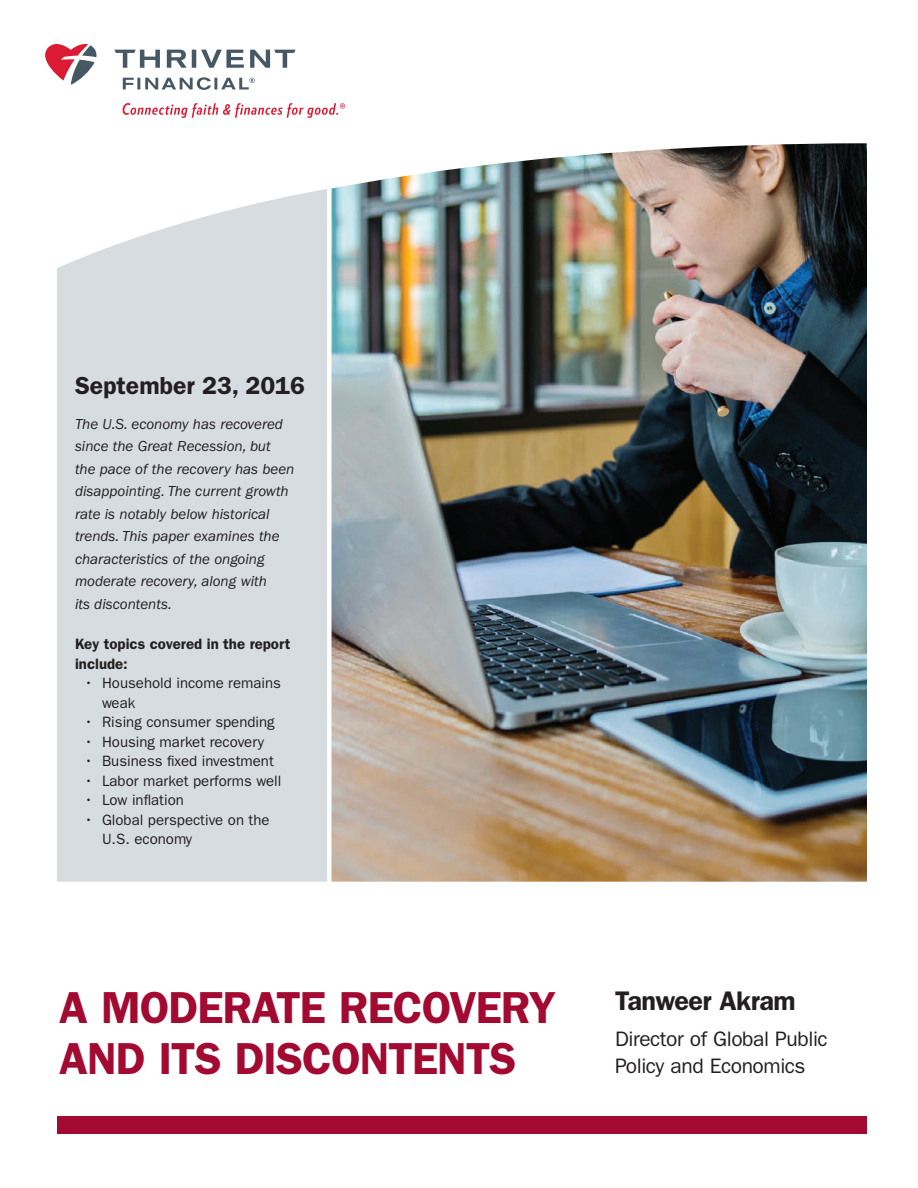
<style>
.page{position:relative;width:918px;height:1188px;background:#fff}
.page>*{position:absolute;margin:0;border:0;box-sizing:border-box;transform-origin:0 0}
.t1{font:600 45px/51px "ITC Franklin Gothic Std";letter-spacing:-.02em;color:#a30a32}
.t2{font:600 27px "ITC Franklin Gothic Std";letter-spacing:-.02em;color:#231f20}
.t3{font:600 24.75px "ITC Franklin Gothic Std";color:#231f20}
.t4{font:21px/27px "ITC Franklin Gothic Std";letter-spacing:-.02em;color:#231f20}
.t5{font:italic 15px/22.5px "ITC Franklin Gothic Std";color:#231f20}
.t6{font:15px/19.5px "ITC Franklin Gothic Std";color:#231f20}
.t7{font:600 15px/19.5px "ITC Franklin Gothic Std";color:#231f20}
</style>
<div class="page">
<img style="left:334px;top:143px;width:533px;height:739px">
<hr style="left:192px;top:50px;width:4px;height:18px;background:#475865">
<svg style="left:201px;top:50px;width:43px;height:18px"></svg>
<svg style="left:250px;top:50px;width:46px;height:18px"></svg>
<svg style="left:167px;top:50px;width:20px;height:18px"></svg>
<svg style="left:123px;top:103px;width:222px;height:15px"></svg>
<svg style="left:123px;top:77px;width:132px;height:13px"></svg>
<svg style="left:45px;top:44px;width:51px;height:41px"></svg>
<svg style="left:114px;top:50px;width:46px;height:18px"></svg>
<svg style="left:57px;top:188px;width:277px;height:694px;background:#d9dde2"></svg>
<div style="left:57px;top:1117px;width:810px;height:17px;background:#a30a32"></div>
<p class="t3" style="left:75px;top:371px;width:231px">September 23, 2016</p>
<p class="t5" style="left:75px;top:413px;width:221px">The U.S. economy has recovered since the Great Recession, but the pace of the recovery has been disappointing. The current growth rate is notably below historical trends. This paper examines the characteristics of the ongoing moderate recovery, along with<br>its discontents.</p>
<p class="t7" style="left:75px;top:634px;width:217px">Key topics covered in the report include:</p>
<p class="t6" style="left:102px;top:673px;width:181px;text-indent:-18px">• Household income remains weak</p>
<p class="t6" style="left:84px;top:712px;width:192px">• Rising consumer spending</p>
<p class="t6" style="left:84px;top:732px;width:182px">• Housing market recovery</p>
<p class="t6" style="left:84px;top:751px;width:191px">• Business fixed investment</p>
<p class="t6" style="left:84px;top:771px;width:199px">• Labor market performs well</p>
<p class="t6" style="left:84px;top:790px;width:101px">• Low inflation</p>
<p class="t6" style="left:102px;top:810px;width:169px;text-indent:-18px">• Global perspective on the<br>U.S. economy</p>
<p class="t1" style="left:59px;top:982px;width:498px">A MODERATE RECOVERY<br>AND ITS DISCONTENTS</p>
<p class="t2" style="left:615px;top:985px;width:182px">Tanweer Akram</p>
<p class="t4" style="left:615px;top:1025px;width:214px">Director of Global Public<br>Policy and Economics</p>
</div>
